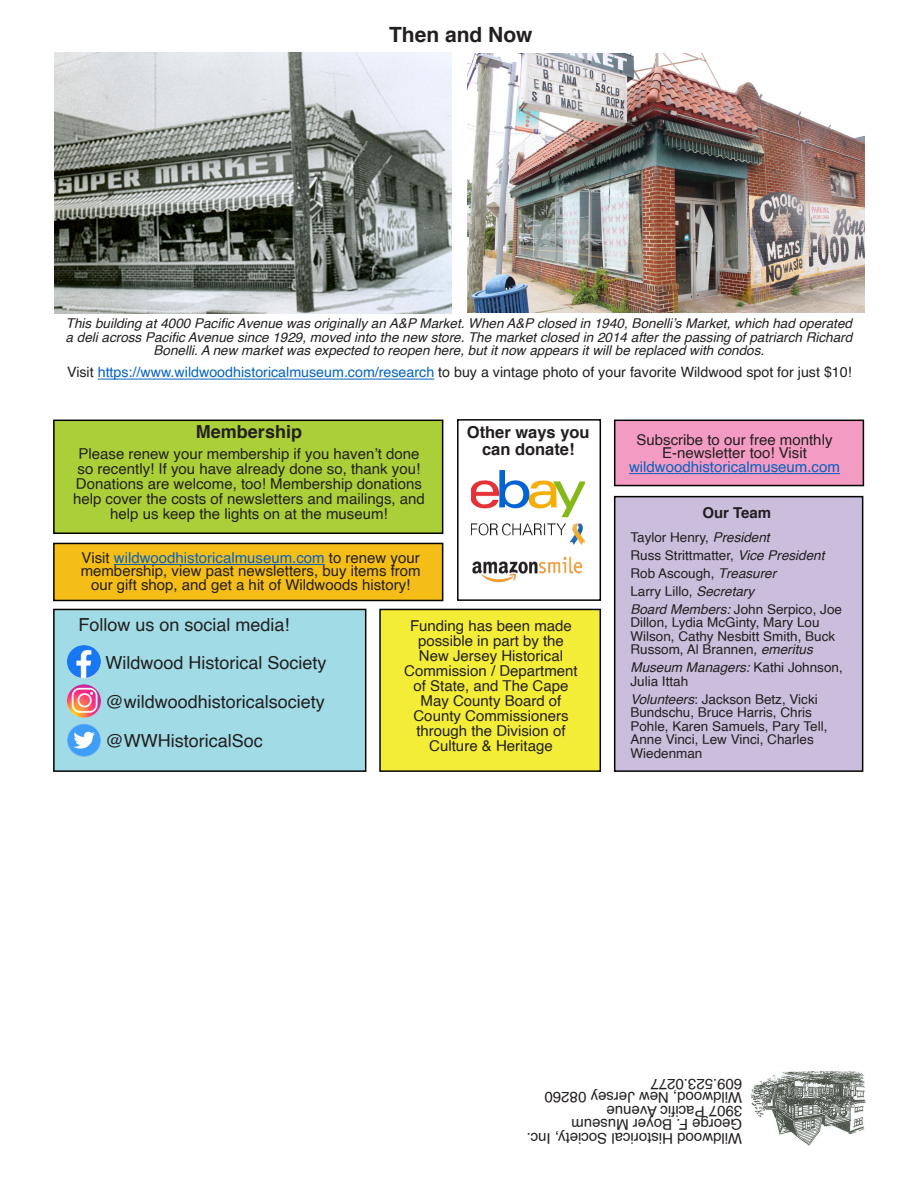
<style>
.page{position:relative;width:918px;height:1188px;background:#fff}
.page>*{position:absolute;margin:0;border:0;box-sizing:border-box;transform-origin:0 0}
.Body_Text_Indent{font:700 21px "Helvetica";color:#231f20}
.Body_Text_Indent-2{font:18px "Helvetica";color:#231f20}
.Body_Text_Indent-3{font:700 18px "Helvetica";color:#231f20}
.Body_Text_Indent-4{font:700 16.5px/16.5px "Helvetica";color:#231f20;text-align:center}
.Body_Text_Indent-5{font:15px/15px "Helvetica";color:#231f20;text-align:center}
.Body_Text_Indent-6{font:700 15px "Helvetica";color:#231f20}
.Body_Text_Indent-7{font:14.25px "Helvetica";color:#231f20}
.Body_Text_Indent-8{font:13.5px/13.5px "Helvetica";color:#231f20}
.Body_Text_Indent-9{font:italic 13.5px/13.5px "Helvetica";color:#231f20;text-align:center}
.s1{color:#0563c1}
.s2{font-style:italic}
</style>
<div class="page">
<div style="left:53px;top:543px;width:390px;height:58px;background:#f5bd17;border:2px solid #040503"></div>
<div style="left:379px;top:609px;width:222px;height:163px;background:#f4ed38;border:2px solid #040503"></div>
<div style="left:53px;top:420px;width:390px;height:114px;background:#abcf38;border:2px solid #000"></div>
<img style="left:55px;top:53px;width:396px;height:260px">
<img style="left:468px;top:54px;width:396px;height:258px">
<hr style="left:98px;top:379px;width:336px;height:1px;background:#0563c1">
<div style="left:53px;top:609px;width:313px;height:163px;background:#a0dbe6;border:2px solid #040503"></div>
<img style="left:67px;top:645px;width:34px;height:33px;border-radius:17px">
<img style="left:67px;top:684px;width:34px;height:34px;border-radius:17px">
<img style="left:67px;top:724px;width:34px;height:33px;border-radius:17px">
<div style="left:614px;top:420px;width:250px;height:66px;background:#f49bc3;border:2px solid #040503"></div>
<hr style="left:114px;top:564px;width:211px;height:1px;background:#0563c1">
<div style="left:457px;top:419px;width:144px;height:182px;background:#fff;border:2px solid #040503"></div>
<img style="left:471px;top:470px;width:114px;height:75px">
<img style="left:472px;top:556px;width:111px;height:27px">
<div style="left:614px;top:496px;width:249px;height:276px;background:#cbbedd;border:2px solid #040503"></div>
<hr style="left:629px;top:473px;width:211px;height:1px;background:#0563c1">
<img style="left:750px;top:1071px;width:116px;height:75px">
<p class="Body_Text_Indent" style="left:389px;top:17px;width:145px">Then and Now</p>
<p class="Body_Text_Indent-9" style="left:66px;top:317px;width:788px">This building at 4000 Pacific Avenue was originally an A&amp;P Market. When A&amp;P closed in 1940, Bonelli’s Market, which had operated a deli across Pacific Avenue since 1929, moved into the new store. The market closed in 2014 after the passing of patriarch Richard<br>Bonelli. A new market was expected to reopen here, but it now appears it will be replaced with condos.</p>
<p class="Body_Text_Indent-7" style="left:67px;top:361px;width:786px">Visit <span class="s1">https://www.wildwoodhistoricalmuseum.com/research</span> to buy a vintage photo of your favorite Wildwood spot for just $10!</p>
<p class="Body_Text_Indent-3" style="left:196px;top:417px;width:108px">Membership</p>
<p class="Body_Text_Indent-5" style="left:73px;top:447px;width:353px">Please renew your membership if you haven’t done so recently! If you have already done so, thank you!<br>Donations are welcome, too! Membership donations help cover the costs of newsletters and mailings, and help us keep the lights on at the museum!</p>
<p class="Body_Text_Indent-5" style="left:81px;top:551px;width:342px;line-height:13.5px">Visit <span class="s1">wildwoodhistoricalmuseum.com</span> to renew your membership, view past newsletters, buy items from our gift shop, and get a hit of Wildwoods history!</p>
<p class="Body_Text_Indent-4" style="left:467px;top:425px;width:124px">Other ways you can donate!</p>
<p class="Body_Text_Indent-2" style="left:79px;top:611px;width:213px">Follow us on social media!</p>
<p class="Body_Text_Indent-2" style="left:106px;top:648px;width:223px">Wildwood Historical Society</p>
<p class="Body_Text_Indent-2" style="left:106px;top:687px;width:221px">@wildwoodhistoricalsociety</p>
<p class="Body_Text_Indent-2" style="left:106px;top:726px;width:159px">@WWHistoricalSoc</p>
<p class="Body_Text_Indent-5" style="left:404px;top:619px;width:175px">Funding has been made possible in part by the<br>New Jersey Historical<br>Commission / Department of State, and The Cape<br>May County Board of<br>County Commissioners through the Division of<br>Culture &amp; Heritage</p>
<p class="Body_Text_Indent-5" style="left:629px;top:433px;width:212px;line-height:13.5px">Subscribe to our free monthly<br>E-newsletter too! Visit <span class="s1">wildwoodhistoricalmuseum.com</span></p>
<p class="Body_Text_Indent-6" style="left:702px;top:500px;width:70px">Our Team</p>
<p class="Body_Text_Indent-8" style="left:630px;top:531px;width:141px">Taylor Henry, <span class="s2">President</span></p>
<p class="Body_Text_Indent-8" style="left:630px;top:549px;width:196px">Russ Strittmatter, <span class="s2">Vice President</span></p>
<p class="Body_Text_Indent-8" style="left:630px;top:567px;width:147px">Rob Ascough, <span class="s2">Treasurer</span></p>
<p class="Body_Text_Indent-8" style="left:630px;top:585px;width:125px">Larry Lillo, <span class="s2">Secretary</span></p>
<p class="Body_Text_Indent-8" style="left:630px;top:603px;width:213px"><span class="s2">Board Members:</span> John Serpico, Joe<br>Dillon, Lydia McGinty, Mary Lou<br>Wilson, Cathy Nesbitt Smith, Buck<br>Russom, Al Brannen, <span class="s2">emeritus</span></p>
<p class="Body_Text_Indent-8" style="left:630px;top:661px;width:214px"><span class="s2">Museum Managers:</span> Kathi Johnson,<br>Julia Ittah</p>
<p class="Body_Text_Indent-8" style="left:630px;top:693px;width:199px"><span class="s2">Volunteers</span>: Jackson Betz, Vicki<br>Bundschu, Bruce Harris, Chris<br>Pohle, Karen Samuels, Pary Tell,<br>Anne Vinci, Lew Vinci, Charles<br>Wiedenman</p>
<p class="Body_Text_Indent-5" style="left:742px;top:1091px;width:93px;rotate:-180deg">609.523.0277</p>
<p class="Body_Text_Indent-5" style="left:742px;top:1105px;width:199px;rotate:-180deg">Wildwood, New Jersey 08260</p>
<p class="Body_Text_Indent-5" style="left:742px;top:1118px;width:137px;rotate:-180deg">3907 Pacific Avenue</p>
<p class="Body_Text_Indent-5" style="left:742px;top:1132px;width:172px;rotate:-180deg">George F. Boyer Museum</p>
<p class="Body_Text_Indent-5" style="left:742px;top:1145px;width:217px;rotate:-180deg">Wildwood Historical Society, Inc.</p>
</div>
